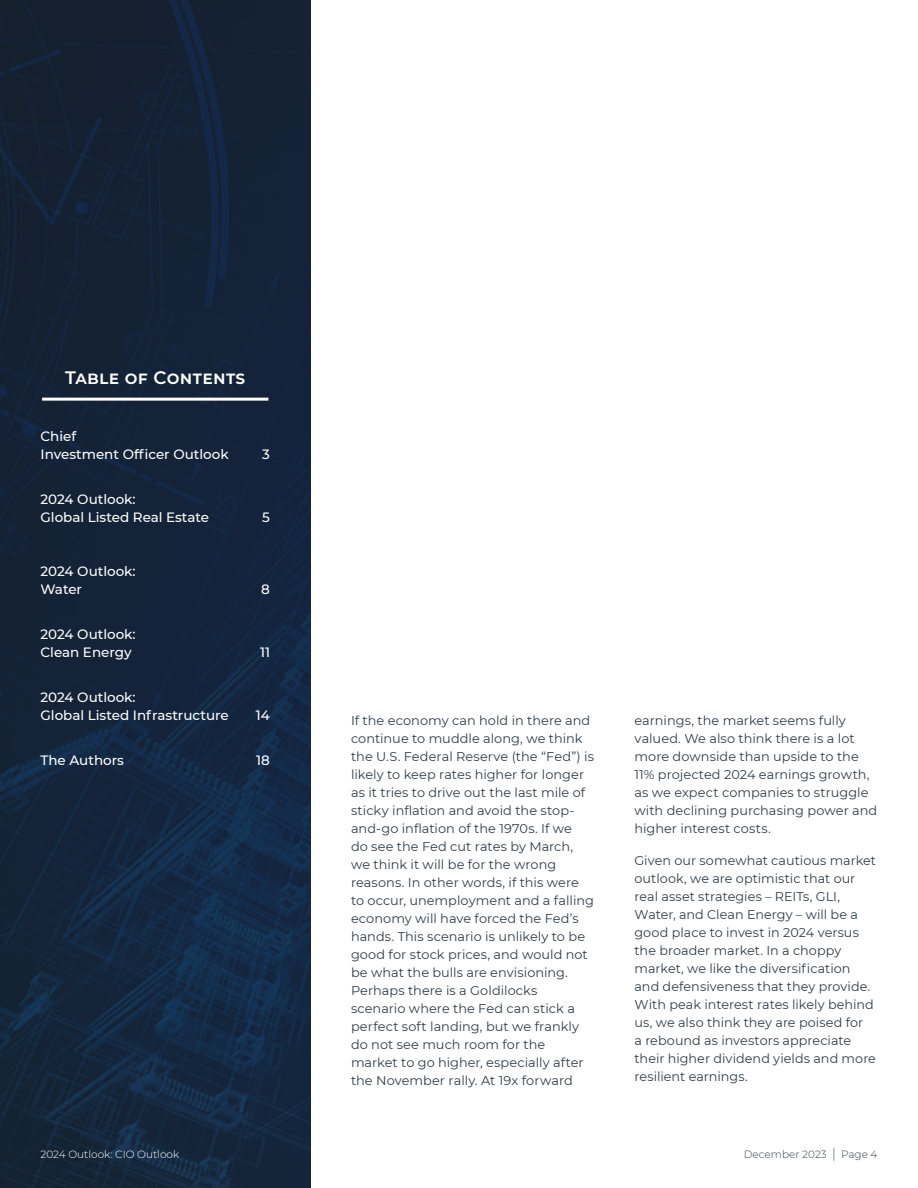
<style>
.page{position:relative;width:918px;height:1188px;background:#fff}
.page>*{position:absolute;margin:0;border:0;box-sizing:border-box;transform-origin:0 0}
.t1{font:600 18px "Montserrat";letter-spacing:.075em;color:#fff}
.t2{font:500 13.5px/18px "Montserrat";color:#fff}
.Body_Copy{font:12.75px/18px "Montserrat";letter-spacing:.005em;color:#303d48}
.t3{font:300 10.5px "Montserrat";color:#fff}
.t4{font:300 10.5px "Montserrat";color:#303d48}
.s1{font-size:13.65px}
</style>
<div class="page">
<svg style="left:0;top:0;width:310px;height:1188px;fill:#142338"></svg>
<hr style="left:42px;top:398px;width:226px;height:3px;background:#fff">
<p class="t1" style="left:65px;top:365px;width:182px">Table of Contents</p>
<p class="t2" style="left:40px;top:426px;width:190px">Chief<br>Investment Officer Outlook</p>
<p class="t2" style="left:40px;top:489px;width:170px">2024 Outlook:<br>Global Listed Real Estate</p>
<p class="t2" style="left:40px;top:561px;width:97px">2024 Outlook:<br>Water</p>
<p class="t2" style="left:40px;top:624px;width:97px">2024 Outlook:<br>Clean Energy</p>
<p class="t2" style="left:40px;top:687px;width:190px">2024 Outlook:<br>Global Listed Infrastructure</p>
<p class="t2" style="left:262px;top:444px;width:9px">3</p>
<p class="t2" style="left:262px;top:507px;width:9px">5</p>
<p class="t2" style="left:261px;top:579px;width:10px">8</p>
<p class="t2" style="left:260px;top:642px;width:11px">11</p>
<p class="t2" style="left:256px;top:705px;width:16px">14</p>
<p class="t2" style="left:40px;top:750px;width:85px">The Authors</p>
<p class="t2" style="left:256px;top:750px;width:15px">18</p>
<p class="Body_Copy" style="left:351px;top:711px;width:245px">If the economy can hold in there and continue to muddle along, we think the U.S. Federal Reserve (the “Fed”) is likely to keep rates higher for longer as it tries to drive out the last mile of sticky inflation and avoid the stop&shy;and-go inflation of the 1970s. If we<br>do see the Fed cut rates by March, we think it will be for the wrong reasons. In other words, if this were to occur, unemployment and a falling economy will have forced the Fed’s hands. This scenario is unlikely to be good for stock prices, and would not be what the bulls are envisioning.<br>Perhaps there is a Goldilocks scenario where the Fed can stick a perfect soft landing, but we frankly do not see much room for the market to go higher, especially after the November rally. At 19x forward</p>
<p class="Body_Copy" style="left:634px;top:711px;width:244px">earnings, the market seems fully valued. We also think there is a lot more downside than upside to the<br>11% projected 2024 earnings growth, as we expect companies to struggle with declining purchasing power and higher interest costs.</p>
<p class="Body_Copy" style="left:634px;top:851px;width:243px">Given our somewhat cautious market outlook, we are optimistic that our real asset strategies – REITs, GLI, Water, and Clean Energy – will be a good place to invest in 2024 versus the broader market. In a choppy market, we like the diversification and defensiveness that they provide.<br>With peak interest rates likely behind us, we also think they are poised for<br>a rebound as investors appreciate their higher dividend yields and more resilient earnings.</p>
<p class="t3" style="left:40px;top:1147px;width:140px">2024 Outlook: CIO Outlook</p>
<p class="t4" style="left:744px;top:1147px;width:135px">December 2023 <span class="s1">|</span> Page 4</p>
</div>
